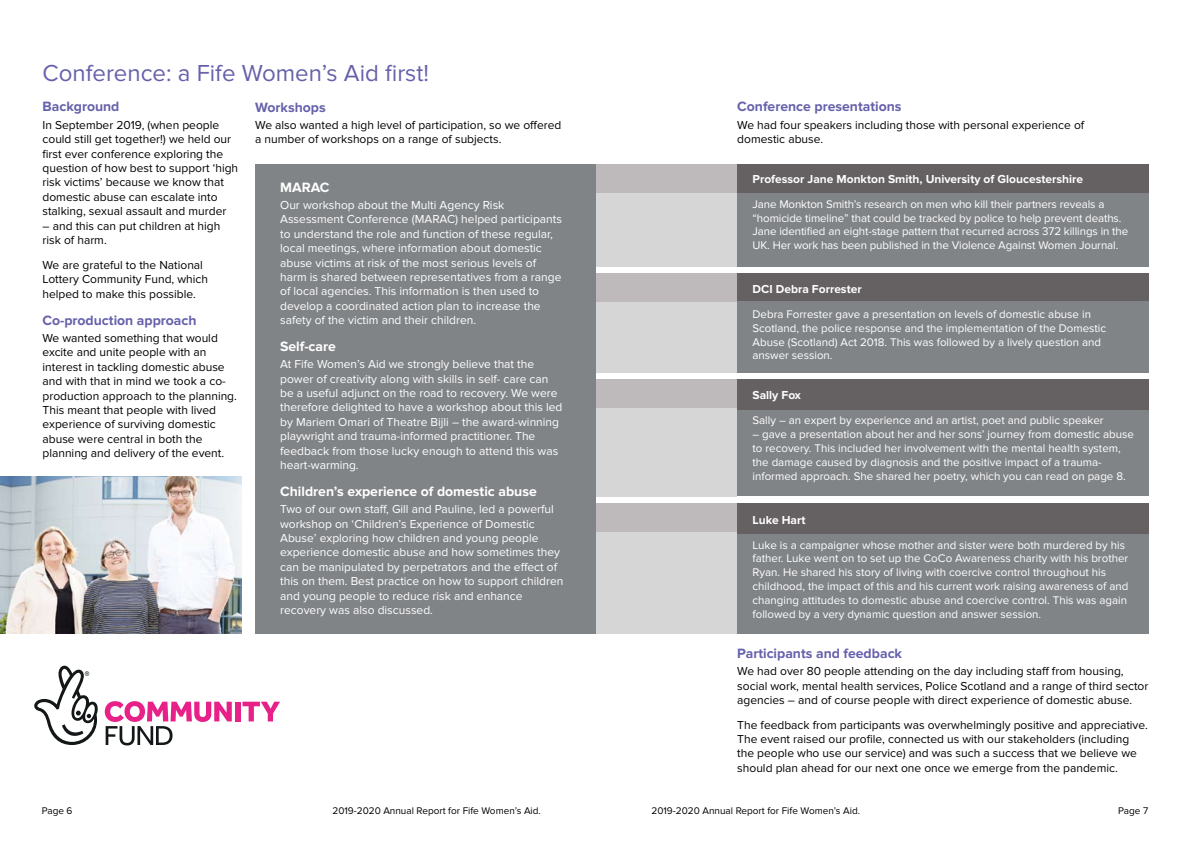
<style>
.page{position:relative;width:1191px;height:842px;background:#fff}
.page>*{position:absolute;margin:0;border:0;box-sizing:border-box;transform-origin:0 0}
.t1{font:24px "Proxima Nova";color:#6661ab}
.t2{font:700 14px "Proxima Nova";color:#6661ab}
.t3{font:700 14px "Proxima Nova";color:#fff}
.t4{font:12px/14.4px "Proxima Nova";color:#000}
.t5{font:12px/14.4px "Proxima Nova";color:#fff}
.t6{font:700 12px "Proxima Nova";color:#fff}
.t7{font:11.5px/13.8px "Proxima Nova";color:#fff}
.t8{font:10px "Proxima Nova";color:#000}
</style>
<div class="page">
<img style="left:0;top:476px;width:241px;height:157px">
<div style="left:737px;top:503px;width:411px;height:130px;background:#818487"></div>
<div style="left:737px;top:503px;width:411px;height:30px;background:#656062"></div>
<div style="left:737px;top:164px;width:411px;height:103px;background:#818487"></div>
<div style="left:737px;top:164px;width:411px;height:29px;background:#656062"></div>
<div style="left:737px;top:273px;width:411px;height:100px;background:#818487"></div>
<div style="left:737px;top:273px;width:411px;height:28px;background:#656062"></div>
<div style="left:737px;top:379px;width:411px;height:117px;background:#818487"></div>
<div style="left:737px;top:379px;width:411px;height:30px;background:#656062"></div>
<div style="left:595px;top:164px;width:142px;height:103px;background:#d6d6d7"></div>
<div style="left:595px;top:164px;width:142px;height:29px;background:#bebabb"></div>
<div style="left:595px;top:273px;width:142px;height:100px;background:#d6d6d7"></div>
<div style="left:595px;top:273px;width:142px;height:28px;background:#bebabb"></div>
<div style="left:595px;top:379px;width:142px;height:117px;background:#d6d6d7"></div>
<div style="left:595px;top:379px;width:142px;height:29px;background:#bebabb"></div>
<div style="left:595px;top:503px;width:142px;height:130px;background:#d6d6d7"></div>
<div style="left:595px;top:503px;width:142px;height:28px;background:#bebabb"></div>
<div style="left:255px;top:164px;width:340px;height:469px;background:#818487"></div>
<div style="left:235px;top:702px;width:5px;height:19px;background:#e82189"></div>
<svg style="left:242px;top:702px;width:38px;height:19px"></svg>
<svg style="left:105px;top:701px;width:127px;height:44px"></svg>
<svg style="left:34px;top:666px;width:64px;height:79px"></svg>
<h1 class="t1" style="left:43px;top:60px;width:388px">Conference: a Fife Women’s Aid first!</h1>
<p class="t2" style="left:43px;top:99px;width:78px">Background</p>
<p class="t4" style="left:43px;top:118px;width:197px">In September 2019, (when people could still get together!) we held our first ever conference exploring the question of how best to support ‘high risk victims’ because we know that domestic abuse can escalate into stalking, sexual assault and murder</p>
<p class="t4" style="left:43px;top:219px;width:179px">– and this can put children at high risk of harm.</p>
<p class="t4" style="left:43px;top:258px;width:167px">We are grateful to the National<br>Lottery Community Fund, which helped to make this possible.</p>
<p class="t2" style="left:43px;top:312px;width:156px">Co-production approach</p>
<p class="t4" style="left:43px;top:331px;width:196px">We wanted something that would excite and unite people with an interest in tackling domestic abuse and with that in mind we took a co&shy;production approach to the planning.<br>This meant that people with lived experience of surviving domestic abuse were central in both the planning and delivery of the event.</p>
<p class="t2" style="left:255px;top:99px;width:72px">Workshops</p>
<p class="t4" style="left:255px;top:118px;width:308px">We also wanted a high level of participation, so we offered a number of workshops on a range of subjects.</p>
<p class="t3" style="left:280px;top:179px;width:51px">MARAC</p>
<p class="t5" style="left:280px;top:198px;width:283px">Our workshop about the Multi Agency Risk Assessment Conference (MARAC) helped participants to understand the role and function of these regular, local meetings, where information about domestic abuse victims at risk of the most serious levels of harm is shared between representatives from a range of local agencies. This information is then used to develop a coordinated action plan to increase the safety of the victim and their children.</p>
<p class="t3" style="left:280px;top:338px;width:57px">Self-care</p>
<p class="t5" style="left:280px;top:357px;width:284px">At Fife Women’s Aid we strongly believe that the power of creativity along with skills in self- care can be a useful adjunct on the road to recovery. We were therefore delighted to have a workshop about this led by Mariem Omari of Theatre Bijli – the award-winning playwright and trauma-informed practitioner. The feedback from those lucky enough to attend this was heart-warming.</p>
<p class="t3" style="left:280px;top:483px;width:258px">Children’s experience of domestic abuse</p>
<p class="t5" style="left:280px;top:502px;width:285px">Two of our own staff, Gill and Pauline, led a powerful workshop on ‘Children’s Experience of Domestic Abuse’ exploring how children and young people experience domestic abuse and how sometimes they can be manipulated by perpetrators and the effect of this on them. Best practice on how to support children and young people to reduce risk and enhance recovery was also discussed.</p>
<p class="t2" style="left:737px;top:99px;width:166px">Conference presentations</p>
<p class="t4" style="left:737px;top:118px;width:348px">We had four speakers including those with personal experience of domestic abuse.</p>
<p class="t6" style="left:752px;top:172px;width:332px">Professor Jane Monkton Smith, University of Gloucestershire</p>
<p class="t7" style="left:752px;top:197px;width:377px">Jane Monkton Smith’s research on men who kill their partners reveals a “homicide timeline” that could be tracked by police to help prevent deaths.<br>Jane identified an eight-stage pattern that recurred across 372 killings in the UK. Her work has been published in the Violence Against Women Journal.</p>
<p class="t6" style="left:752px;top:282px;width:111px">DCI Debra Forrester</p>
<p class="t7" style="left:752px;top:307px;width:355px">Debra Forrester gave a presentation on levels of domestic abuse in Scotland, the police response and the implementation of the Domestic Abuse (Scotland) Act 2018. This was followed by a lively question and answer session.</p>
<p class="t6" style="left:752px;top:388px;width:50px">Sally Fox</p>
<p class="t7" style="left:752px;top:414px;width:353px">Sally – an expert by experience and an artist, poet and public speaker</p>
<p class="t7" style="left:752px;top:428px;width:383px">– gave a presentation about her and her sons’ journey from domestic abuse to recovery. This included her involvement with the mental health system, the damage caused by diagnosis and the positive impact of a trauma&shy;informed approach. She shared her poetry, which you can read on page 8.</p>
<p class="t6" style="left:752px;top:513px;width:54px">Luke Hart</p>
<p class="t7" style="left:752px;top:538px;width:377px">Luke is a campaigner whose mother and sister were both murdered by his father. Luke went on to set up the CoCo Awareness charity with his brother Ryan. He shared his story of living with coercive control throughout his childhood, the impact of this and his current work raising awareness of and changing attitudes to domestic abuse and coercive control. This was again followed by a very dynamic question and answer session.</p>
<p class="t2" style="left:737px;top:645px;width:166px">Participants and feedback</p>
<p class="t4" style="left:737px;top:664px;width:412px">We had over 80 people attending on the day including staff from housing, social work, mental health services, Police Scotland and a range of third sector agencies – and of course people with direct experience of domestic abuse.</p>
<p class="t4" style="left:737px;top:718px;width:412px">The feedback from participants was overwhelmingly positive and appreciative.<br>The event raised our profile, connected us with our stakeholders (including the people who use our service) and was such a success that we believe we should plan ahead for our next one once we emerge from the pandemic.</p>
<p class="t8" style="left:42px;top:805px;width:32px">Page 6</p>
<p class="t8" style="left:332px;top:805px;width:210px">2019-2020 Annual Report for Fife Women’s Aid.</p>
<p class="t8" style="left:651px;top:805px;width:210px">2019-2020 Annual Report for Fife Women’s Aid.</p>
<p class="t8" style="left:1118px;top:805px;width:32px">Page 7</p>
</div>
